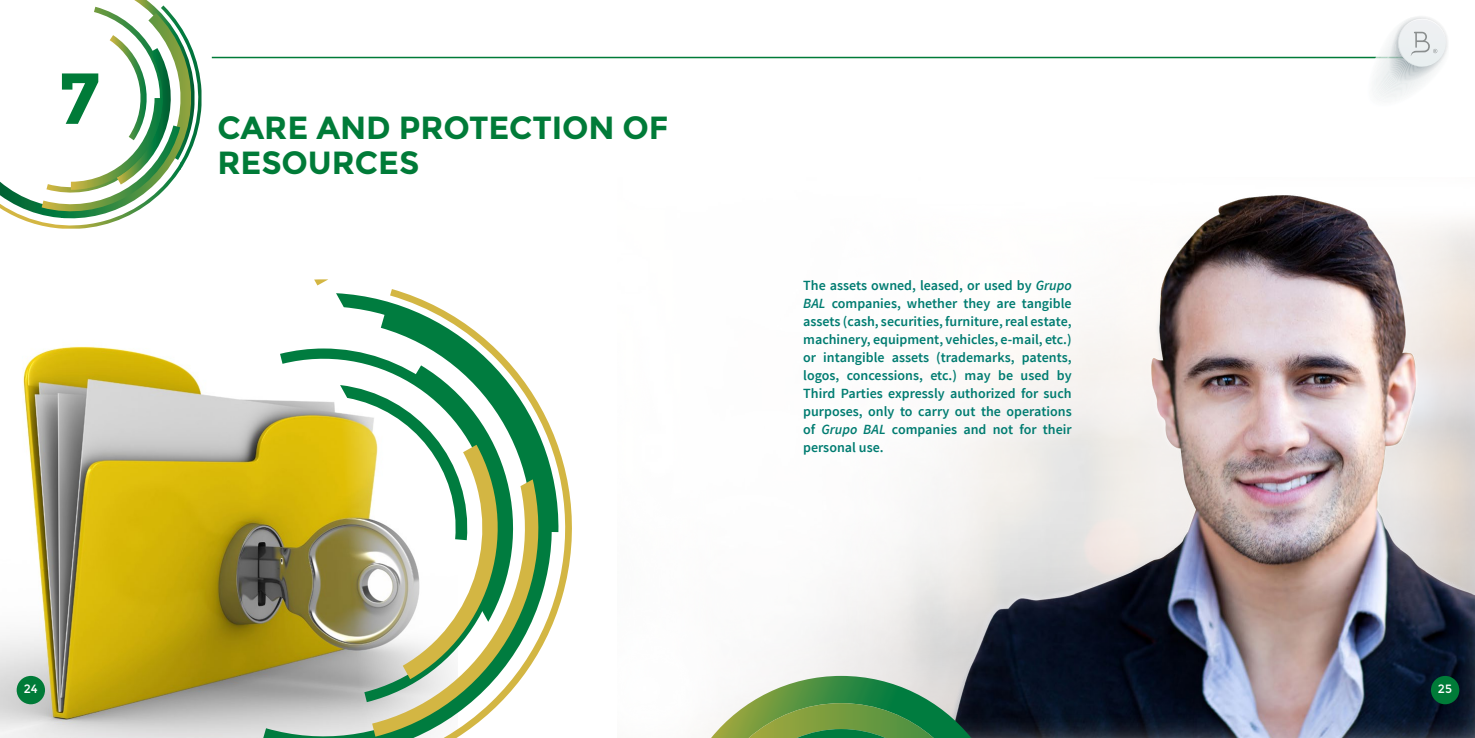
<style>
.page{position:relative;width:1475px;height:738px;background:#fff}
.page>*{position:absolute;margin:0;border:0;box-sizing:border-box;transform-origin:0 0}
.t1{font:700 72px "Montserrat";color:#007b38}
.t2{font:700 32px/35px "Montserrat";letter-spacing:-.005em;color:#007b38}
.t3{font:600 14px/18px "Source Sans Pro";color:#007c71;text-align:justify}
.t4{font:12px "Montserrat";color:#fff}
.s1{font-style:italic}
</style>
<div class="page">
<img style="left:794px;top:195px;width:680px;height:542px">
<img style="left:0;top:346px;width:263px;height:390px">
<hr style="left:212px;top:57px;width:1205px;height:1px;background:#007b38">
<svg style="left:1358px;top:16px;width:90px;height:83px"></svg>
<svg style="left:0;top:181px;width:110px;height:48px"></svg>
<svg style="left:42px;top:0;width:160px;height:223px"></svg>
<svg style="left:314px;top:279px;width:14px;height:6px"></svg>
<svg style="left:390px;top:289px;width:49px;height:19px"></svg>
<svg style="left:263px;top:308px;width:309px;height:429px"></svg>
<svg style="left:372px;top:479px;width:187px;height:257px"></svg>
<svg style="left:280px;top:341px;width:241px;height:360px"></svg>
<svg style="left:340px;top:365px;width:199px;height:313px"></svg>
<svg style="left:712px;top:675px;width:259px;height:62px"></svg>
<div style="left:17px;top:675px;width:28px;height:28px;background:#007b38;border-radius:50%"></div>
<div style="left:1430px;top:675px;width:28px;height:28px;background:#007b38;border-radius:50%"></div>
<h1 class="t1" style="left:58px;top:55px;width:43px">7</h1>
<h2 class="t2" style="left:217px;top:110px;width:452px">CARE AND PROTECTION OF<br>RESOURCES</h2>
<p class="t3" style="left:803px;top:276px;width:270px">The assets owned, leased, or used by <span class="s1">Grupo BAL</span> companies, whether they are tangible assets (cash, securities, furniture, real estate, machinery, equipment, vehicles, e-mail, etc.) or intangible assets (trademarks, patents, logos, concessions, etc.) may be used by Third Parties expressly authorized for such purposes, only to carry out the operations of <span class="s1">Grupo BAL</span> companies and not for their personal use.</p>
<p class="t4" style="left:24px;top:681px;width:15px">24</p>
<p class="t4" style="left:1437px;top:681px;width:16px">25</p>
</div>
